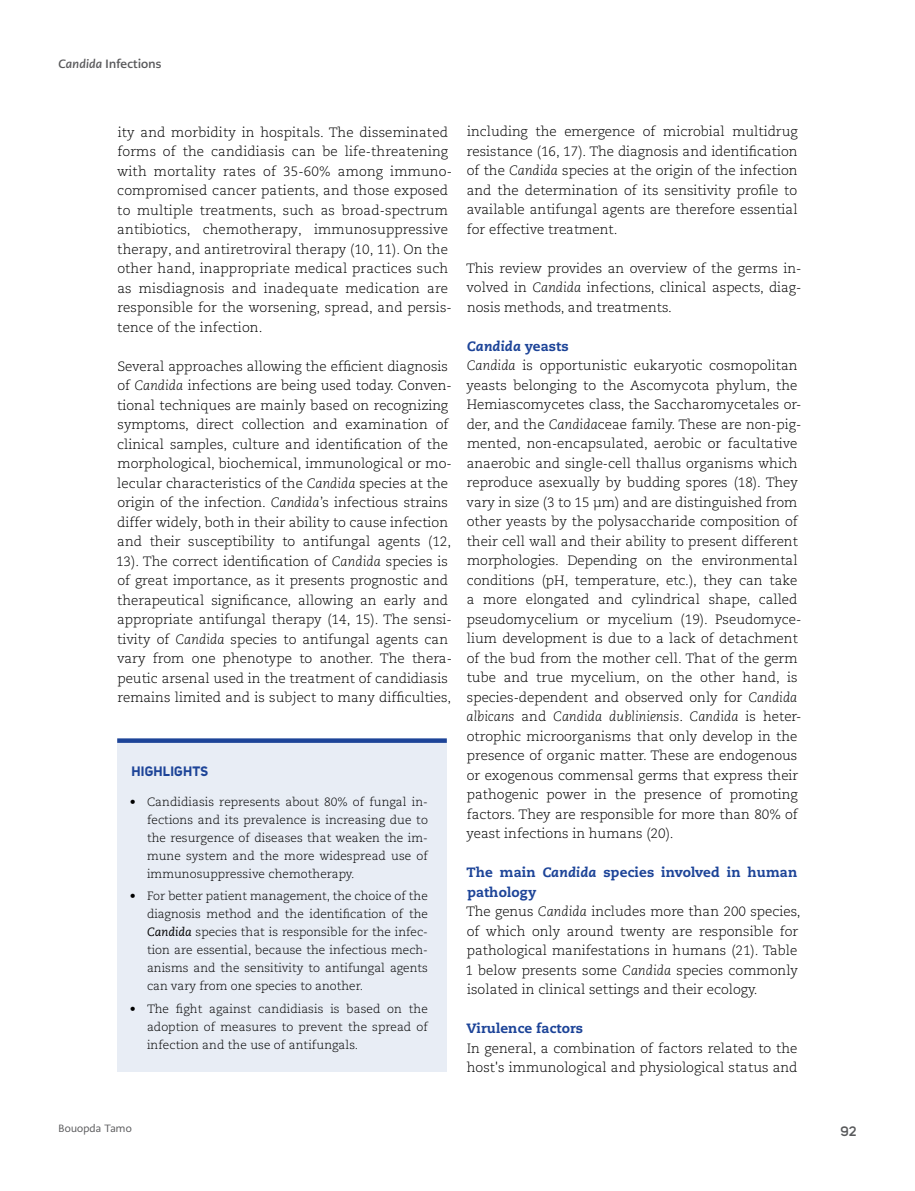
<style>
.page{position:relative;width:915px;height:1191px;background:#fff}
.page>*{position:absolute;margin:0;border:0;box-sizing:border-box;transform-origin:0 0}
.t1{font:300 13.5px/19.5px "Caecilia LT Pro 45";color:#000}
.t2{font:800 13.5px/19.5px "Caecilia LT Pro 85";letter-spacing:.01em;color:#1d4498}
.t3{font:italic 300 13.5px "Caecilia LT Pro 46";color:#000}
.t4{font:italic 800 13.5px "Caecilia LT Pro 86";letter-spacing:.01em;color:#1d4498}
.t5{font:700 13.5px "Uni Sans";letter-spacing:.02em;color:#1d4498}
.t6{font:600 13.5px "Uni Sans";color:#58595b}
.t7{font:300 12px/18px "Caecilia LT Pro 45";letter-spacing:.005em;color:#000;text-align:justify}
.t8{font:700 12px "PMN Caecilia Sans Head";letter-spacing:.02em;color:#58585a}
.t9{font:10.5px "PMN Caecilia Sans Head";letter-spacing:.02em;color:#58585a}
.s1{font-style:italic}
.s2{font-family:"Caecilia LT Pro 46";font-style:italic}
.s3{font-family:"Caecilia LT Pro 56";font-weight:400;font-style:italic}
.s4{font-family:"Caecilia LT Pro 85";font-style:normal}
.s5{font-family:"Caecilia LT Pro 45";font-style:normal}
.s6{font-family:"Caecilia LT Pro 86";font-style:italic}
</style>
<div class="page">
<div style="left:117px;top:740px;width:329px;height:331px;background:#e8edf5"></div>
<div style="left:117px;top:738px;width:329px;height:5px;background:#1d4498"></div>
<p class="t8" style="left:58px;top:56px;width:104px"><span class="s1">Candida</span> Infections</p>
<p class="t1" style="left:117px;top:122px;width:336px">ity and morbidity in hospitals. The disseminated forms of the candidiasis can be life-threatening with mortality rates of 35-60% among immuno&shy;compromised cancer patients, and those exposed to multiple treatments, such as broad-spectrum antibiotics, chemotherapy, immunosuppressive therapy, and antiretroviral therapy (10, 11). On the other hand, inappropriate medical practices such as misdiagnosis and inadequate medication are responsible for the worsening, spread, and persis&shy;tence of the infection.</p>
<p class="t1" style="left:116px;top:356px;width:337px">Several approaches allowing the efficient diagnosis of <span class="s2">Candida</span> infections are being used today. Conven&shy;tional techniques are mainly based on recognizing symptoms, direct collection and examination of clinical samples, culture and identification of the morphological, biochemical, immunological or mo&shy;lecular characteristics of the <span class="s2">Candida</span> species at the origin of the infection. <span class="s2">Candida</span>’s infectious strains differ widely, both in their ability to cause infection and their susceptibility to antifungal agents (12, 13). The correct identification of <span class="s2">Candida</span> species is of great importance, as it presents prognostic and therapeutical significance, allowing an early and appropriate antifungal therapy (14, 15). The sensi&shy;tivity of <span class="s2">Candida</span> species to antifungal agents can vary from one phenotype to another. The thera&shy;peutic arsenal used in the treatment of candidiasis remains limited and is subject to many difficulties,</p>
<p class="t5" style="left:131px;top:763px;width:78px">HIGHLIGHTS</p>
<p class="t7" style="left:147px;top:792px;width:282px;text-indent:-17px">• Candidiasis represents about 80% of fungal in&shy;fections and its prevalence is increasing due to the resurgence of diseases that weaken the im&shy;mune system and the more widespread use of immunosuppressive chemotherapy.</p>
<p class="t7" style="left:147px;top:887px;width:282px;text-indent:-17px">• For better patient management, the choice of the diagnosis method and the identification of the <span class="s3">Candida</span> species that is responsible for the infec&shy;tion are essential, because the infectious mech&shy;anisms and the sensitivity to antifungal agents can vary from one species to another.</p>
<p class="t7" style="left:147px;top:999px;width:282px;text-indent:-17px">• The fight against candidiasis is based on the adoption of measures to prevent the spread of infection and the use of antifungals.</p>
<p class="t1" style="left:466px;top:122px;width:332px;text-align:justify">including the emergence of microbial multidrug resistance (16, 17). The diagnosis and identification of the <span class="s2">Candida</span> species at the origin of the infection and the determination of its sensitivity profile to available antifungal agents are therefore essential for effective treatment.</p>
<p class="t1" style="left:466px;top:258px;width:336px;text-align:justify">This review provides an overview of the germs in&shy;volved in <span class="s2">Candida</span> infections, clinical aspects, diag&shy;nosis methods, and treatments.</p>
<p class="t4" style="left:467px;top:337px;width:103px">Candida <span class="s4">yeasts</span></p>
<p class="t1" style="left:466px;top:356px;width:336px"><span class="s2">Candida</span> is opportunistic eukaryotic cosmopolitan yeasts belonging to the Ascomycota phylum, the Hemiascomycetes class, the Saccharomycetales or&shy;der, and the <span class="s2">Candida</span>ceae family. These are non-pig&shy;mented, non-encapsulated, aerobic or facultative anaerobic and single-cell thallus organisms which reproduce asexually by budding spores (18). They vary in size (3 to 15 μm) and are distinguished from other yeasts by the polysaccharide composition of their cell wall and their ability to present different morphologies. Depending on the environmental conditions (pH, temperature, etc.), they can take a more elongated and cylindrical shape, called pseudomycelium or mycelium (19). Pseudomyce&shy;lium development is due to a lack of detachment of the bud from the mother cell. That of the germ tube and true mycelium, on the other hand, is species-dependent and observed only for <span class="s2">Candida</span></p>
<p class="t3" style="left:466px;top:708px;width:336px">albicans <span class="s5">and</span> Candida dubliniensis<span class="s5">.</span> Candida <span class="s5">is heter-</span></p>
<p class="t1" style="left:466px;top:726px;width:333px;text-align:justify">otrophic microorganisms that only develop in the presence of organic matter. These are endogenous or exogenous commensal germs that express their pathogenic power in the presence of promoting factors. They are responsible for more than 80% of yeast infections in humans (20).</p>
<p class="t2" style="left:466px;top:862px;width:332px">The main <span class="s6">Candida</span> species involved in human pathology</p>
<p class="t1" style="left:465px;top:901px;width:336px">The genus <span class="s2">Candida</span> includes more than 200 species, of which only around twenty are responsible for pathological manifestations in humans (21). Table 1 below presents some <span class="s2">Candida</span> species commonly isolated in clinical settings and their ecology.</p>
<p class="t2" style="left:466px;top:1018px;width:118px">Virulence factors</p>
<p class="t1" style="left:466px;top:1038px;width:332px">In general, a combination of factors related to the host's immunological and physiological status and</p>
<p class="t9" style="left:58px;top:1121px;width:75px">Bouopda Tamo</p>
<p class="t6" style="left:840px;top:1123px;width:17px">92</p>
</div>
